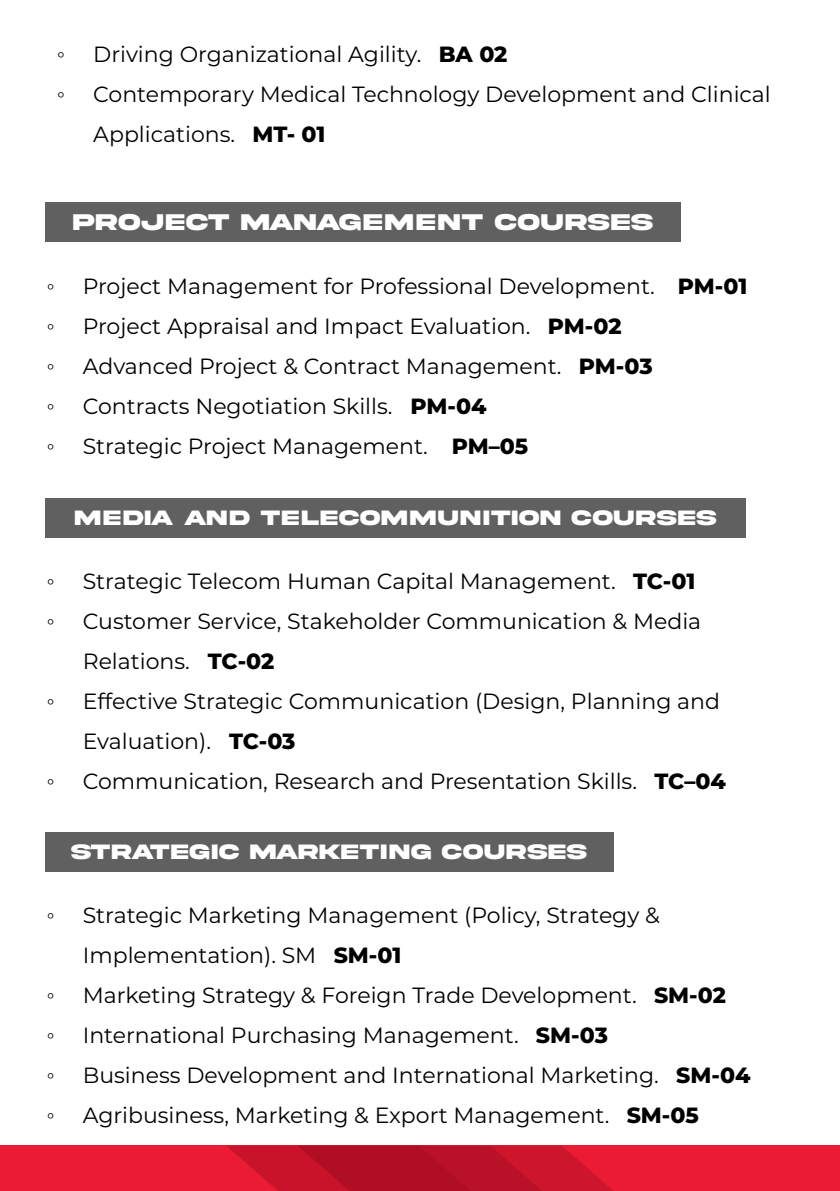
<style>
.page{position:relative;width:840px;height:1191px;background:#fff}
.page>*{position:absolute;margin:0;border:0;box-sizing:border-box;transform-origin:0 0}
.t1{font:700 24px "Akira Expanded Super";letter-spacing:.05em;color:#fff}
.t2{font:22px/40px "Montserrat";color:#000}
.t3{font:700 22px "Akira Expanded Super";letter-spacing:.055em;color:#fff}
.t4{font:22px "Times New Roman";color:#000}
.s1{font-weight:800}
</style>
<div class="page">
<div style="left:0;top:1145px;width:839px;height:46px;background:#ec1b34"></div>
<svg style="left:227px;top:1145px;width:386px;height:46px;background:#c31229"></svg>
<div style="left:45px;top:203px;width:635px;height:39px;background:#606060"></div>
<div style="left:45px;top:498px;width:700px;height:39px;background:#606060"></div>
<div style="left:45px;top:832px;width:568px;height:39px;background:#606060"></div>
<p class="t4" style="left:57px;top:40px;width:9px">◦</p>
<p class="t2" style="left:93px;top:34px;width:415px">Driving Organizational Agility. <span class="s1">BA 02</span></p>
<p class="t4" style="left:57px;top:80px;width:9px">◦</p>
<p class="t2" style="left:93px;top:74px;width:678px">Contemporary Medical Technology Development and Clinical<br>Applications. <span class="s1">MT- 01</span></p>
<p class="t1" style="left:73px;top:211px;width:581px">PROJECT MANAGEMENT COURSES</p>
<p class="t4" style="left:47px;top:272px;width:9px">◦</p>
<p class="t2" style="left:83px;top:265px;width:665px">Project Management for Professional Development. <span class="s1">PM-01</span></p>
<p class="t4" style="left:47px;top:312px;width:9px">◦</p>
<p class="t2" style="left:83px;top:305px;width:540px">Project Appraisal and Impact Evaluation. <span class="s1">PM-02</span></p>
<p class="t4" style="left:47px;top:352px;width:9px">◦</p>
<p class="t2" style="left:83px;top:345px;width:571px">Advanced Project &amp; Contract Management. <span class="s1">PM-03</span></p>
<p class="t4" style="left:47px;top:392px;width:9px">◦</p>
<p class="t2" style="left:83px;top:385px;width:405px">Contracts Negotiation Skills. <span class="s1">PM-04</span></p>
<p class="t4" style="left:47px;top:432px;width:9px">◦</p>
<p class="t2" style="left:83px;top:425px;width:446px">Strategic Project Management. <span class="s1">PM–05</span></p>
<p class="t3" style="left:75px;top:507px;width:642px">MEDIA AND TELECOMMUNITION COURSES</p>
<p class="t4" style="left:47px;top:566px;width:9px">◦</p>
<p class="t2" style="left:83px;top:560px;width:613px">Strategic Telecom Human Capital Management. <span class="s1">TC-01</span></p>
<p class="t4" style="left:47px;top:606px;width:9px">◦</p>
<p class="t2" style="left:83px;top:600px;width:619px">Customer Service, Stakeholder Communication &amp; Media<br>Relations. <span class="s1">TC-02</span></p>
<p class="t4" style="left:47px;top:686px;width:9px">◦</p>
<p class="t2" style="left:83px;top:680px;width:638px">Effective Strategic Communication (Design, Planning and<br>Evaluation). <span class="s1">TC-03</span></p>
<p class="t4" style="left:47px;top:766px;width:9px">◦</p>
<p class="t2" style="left:83px;top:760px;width:644px">Communication, Research and Presentation Skills. <span class="s1">TC–04</span></p>
<p class="t3" style="left:71px;top:841px;width:517px">STRATEGIC MARKETING COURSES</p>
<p class="t4" style="left:47px;top:901px;width:9px">◦</p>
<p class="t2" style="left:83px;top:894px;width:578px">Strategic Marketing Management (Policy, Strategy &amp;<br>Implementation). SM <span class="s1">SM-01</span></p>
<p class="t4" style="left:47px;top:981px;width:9px">◦</p>
<p class="t2" style="left:83px;top:974px;width:644px">Marketing Strategy &amp; Foreign Trade Development. <span class="s1">SM-02</span></p>
<p class="t4" style="left:47px;top:1021px;width:9px">◦</p>
<p class="t2" style="left:83px;top:1014px;width:526px">International Purchasing Management. <span class="s1">SM-03</span></p>
<p class="t4" style="left:47px;top:1061px;width:9px">◦</p>
<p class="t2" style="left:83px;top:1054px;width:669px">Business Development and International Marketing. <span class="s1">SM-04</span></p>
<p class="t4" style="left:47px;top:1101px;width:9px">◦</p>
<p class="t2" style="left:83px;top:1094px;width:617px">Agribusiness, Marketing &amp; Export Management. <span class="s1">SM-05</span></p>
</div>
